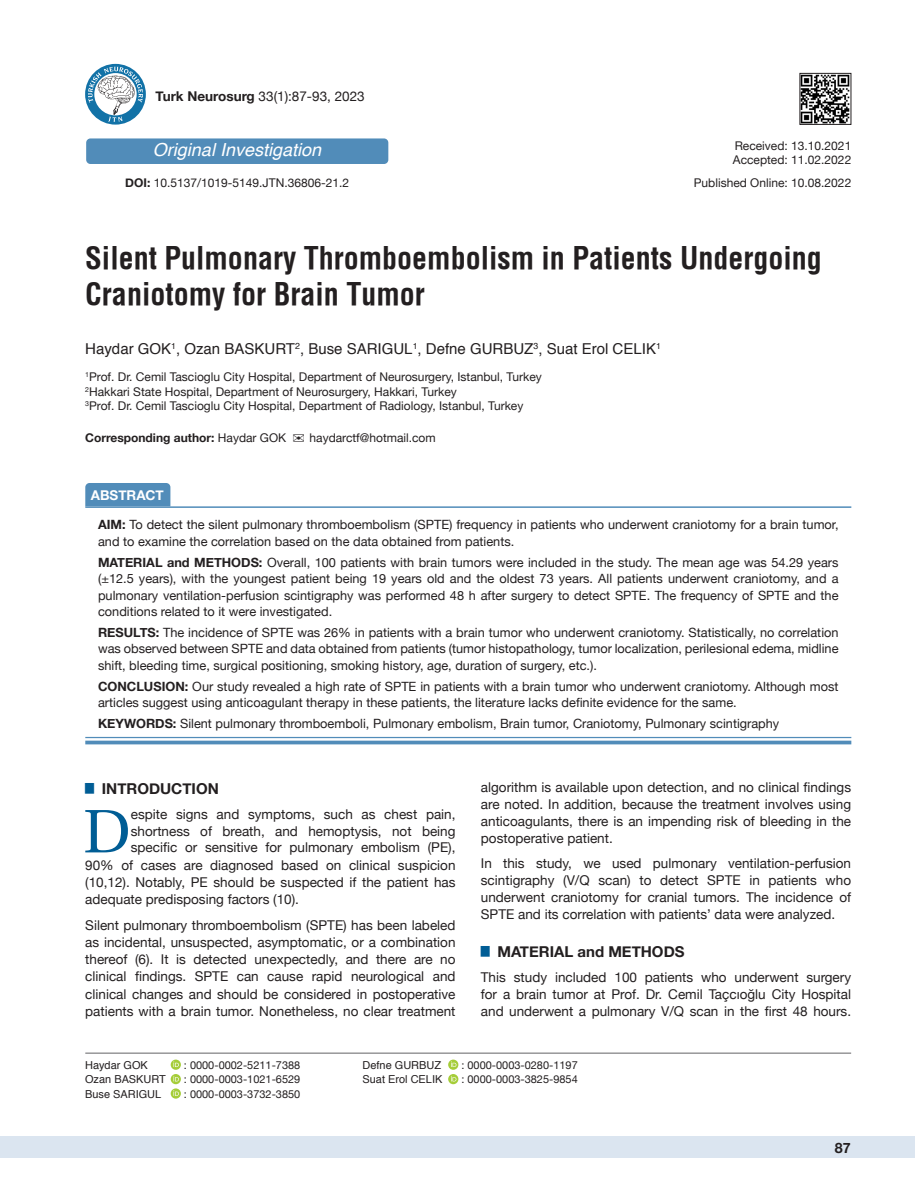
<style>
.page{position:relative;width:915px;height:1191px;background:#fff}
.page>*{position:absolute;margin:0;border:0;box-sizing:border-box;transform-origin:0 0}
.t1{font:61.2px "Utopia";color:#005d95}
.t2{font:700 30px/36px "Helvetica Condens";color:#231f20}
.t3{font:italic 18px "Helvetica";color:#fff}
.t4{font:15px "Helvetica";color:#231f20}
.t5{font:700 15px "Helvetica Neue";color:#231f20}
.t6{font:700 14.25px "Helvetica Neue";color:#231f20}
.t7{font:13.5px/16.8px "Helvetica Neue";color:#231f20;text-align:justify}
.t8{font:700 13.5px "Helvetica Neue";color:#fff}
.t9{font:12.75px/16.5px "Helvetica Neue";color:#231f20}
.t10{font:12px "Helvetica Neue";color:#231f20}
.t11{font:700 12px "Helvetica Neue";color:#231f20}
.t12{font:10.95px "Helvetica Neue";color:#231f20}
.t13{font:10.95px "Helvetica";color:#231f20}
.s1{font-weight:700}
.s2{font-weight:400}
</style>
<div class="page">
<div style="left:0;top:1136px;width:914px;height:22px;background:#dbe5f0"></div>
<hr style="left:85px;top:1052px;width:765px;height:1px;background:#636366">
<div style="left:85px;top:483px;width:85px;height:23px;background:#518cb9"></div>
<svg style="left:85px;top:738px;width:766px;height:1px"></svg>
<hr style="left:85px;top:506px;width:766px;height:2px;background:#518cb9">
<hr style="left:85px;top:737px;width:766px;height:1px;background:#518cb9">
<svg style="left:85px;top:740px;width:766px;height:4px;background:#6d9ec4"></svg>
<img style="left:801px;top:75px;width:47px;height:48px">
<div style="left:799px;top:73px;width:51px;height:52px;border:1px solid #231f20"></div>
<svg style="left:171px;top:1059px;width:10px;height:10px"></svg>
<svg style="left:173px;top:1061px;width:6px;height:6px"></svg>
<svg style="left:171px;top:1074px;width:10px;height:10px"></svg>
<svg style="left:173px;top:1075px;width:6px;height:6px"></svg>
<svg style="left:171px;top:1088px;width:10px;height:10px"></svg>
<svg style="left:173px;top:1090px;width:6px;height:5px"></svg>
<svg style="left:448px;top:1059px;width:10px;height:10px"></svg>
<svg style="left:450px;top:1061px;width:6px;height:6px"></svg>
<svg style="left:448px;top:1074px;width:10px;height:10px"></svg>
<svg style="left:450px;top:1075px;width:6px;height:6px"></svg>
<svg style="left:85px;top:64px;width:61px;height:61px"></svg>
<svg style="left:88px;top:67px;width:55px;height:55px"></svg>
<div style="left:86px;top:138px;width:302px;height:26px;background:#518cb9;border-radius:4px"></div>
<p class="t7" style="left:156px;top:88px;width:210px"><span class="s1">Turk Neurosurg</span> 33(1):87-93, 2023</p>
<p class="t3" style="left:153px;top:136px;width:170px">Original Investigation</p>
<p class="t10" style="left:125px;top:174px;width:225px"><span class="s1">DOI:</span> 10.5137/1019-5149.JTN.36806-21.2</p>
<p class="t10" style="left:734px;top:137px;width:118px">Received: 13.10.2021</p>
<p class="t10" style="left:732px;top:151px;width:120px">Accepted: 11.02.2022</p>
<p class="t10" style="left:693px;top:174px;width:159px">Published Online: 10.08.2022</p>
<p class="t2" style="left:85px;top:240px;width:737px">Silent Pulmonary Thromboembolism in Patients Undergoing<br>Craniotomy for Brain Tumor</p>
<p class="t4" style="left:85px;top:337px;width:577px">Haydar GOK<sup>1</sup>, Ozan BASKURT<sup>2</sup>, Buse SARIGUL<sup>1</sup>, Defne GURBUZ<sup>3</sup>, Suat Erol CELIK<sup>1</sup></p>
<p class="t10" style="left:85px;top:368px;width:458px"><sup>1</sup>Prof. Dr. Cemil Tascioglu City Hospital, Department of Neurosurgery, Istanbul, Turkey</p>
<p class="t10" style="left:85px;top:383px;width:373px"><sup>2</sup>Hakkari State Hospital, Department of Neurosurgery, Hakkari, Turkey</p>
<p class="t10" style="left:85px;top:397px;width:439px"><sup>3</sup>Prof. Dr. Cemil Tascioglu City Hospital, Department of Radiology, Istanbul, Turkey</p>
<p class="t11" style="left:85px;top:428px;width:202px">Corresponding author: <span class="s2">Haydar GOK</span></p>
<p class="t10" style="left:309px;top:429px;width:128px">haydarctf@hotmail.com</p>
<p class="t8" style="left:91px;top:484px;width:75px">ABSTRACT</p>
<p class="t9" style="left:98px;top:517px;width:741px"><span class="s1">AIM:</span> To detect the silent pulmonary thromboembolism (SPTE) frequency in patients who underwent craniotomy for a brain tumor, and to examine the correlation based on the data obtained from patients.</p>
<p class="t9" style="left:98px;top:554px;width:741px;text-align:justify"><span class="s1">MATERIAL and METHODS:</span> Overall, 100 patients with brain tumors were included in the study. The mean age was 54.29 years (±12.5 years), with the youngest patient being 19 years old and the oldest 73 years. All patients underwent craniotomy, and a pulmonary ventilation-perfusion scintigraphy was performed 48 h after surgery to detect SPTE. The frequency of SPTE and the conditions related to it were investigated.</p>
<p class="t9" style="left:98px;top:625px;width:741px;text-align:justify"><span class="s1">RESULTS:</span> The incidence of SPTE was 26% in patients with a brain tumor who underwent craniotomy. Statistically, no correlation was observed between SPTE and data obtained from patients (tumor histopathology, tumor localization, perilesional edema, midline shift, bleeding time, surgical positioning, smoking history, age, duration of surgery, etc.).</p>
<p class="t9" style="left:98px;top:678px;width:741px"><span class="s1">CONCLUSION:</span> Our study revealed a high rate of SPTE in patients with a brain tumor who underwent craniotomy. Although most articles suggest using anticoagulant therapy in these patients, the literature lacks definite evidence for the same.</p>
<p class="t9" style="left:98px;top:716px;width:682px"><span class="s1">KEYWORDS:</span> Silent pulmonary thromboemboli, Pulmonary embolism, Brain tumor, Craniotomy, Pulmonary scintigraphy</p>
<p class="t5" style="left:85px;top:776px;width:135px"><sup>█</sup> INTRODUCTION</p>
<p class="t1" style="left:83px;top:796px;width:49px">D</p>
<p class="t7" style="left:131px;top:807px;width:326px">espite signs and symptoms, such as chest pain,</p>
<p class="t7" style="left:131px;top:823px;width:326px">shortness of breath, and hemoptysis, not being</p>
<p class="t7" style="left:131px;top:840px;width:326px">specific or sensitive for pulmonary embolism (PE),</p>
<p class="t7" style="left:85px;top:857px;width:371px">90% of cases are diagnosed based on clinical suspicion</p>
<p class="t7" style="left:85px;top:874px;width:371px">(10,12). Notably, PE should be suspected if the patient has</p>
<p class="t7" style="left:85px;top:891px;width:215px">adequate predisposing factors (10).</p>
<p class="t7" style="left:85px;top:917px;width:371px;line-height:17.2px">Silent pulmonary thromboembolism (SPTE) has been labeled as incidental, unsuspected, asymptomatic, or a combination thereof (6). It is detected unexpectedly, and there are no clinical findings. SPTE can cause rapid neurological and clinical changes and should be considered in postoperative patients with a brain tumor. Nonetheless, no clear treatment</p>
<p class="t7" style="left:480px;top:779px;width:371px">algorithm is available upon detection, and no clinical findings are noted. In addition, because the treatment involves using anticoagulants, there is an impending risk of bleeding in the postoperative patient.</p>
<p class="t7" style="left:480px;top:855px;width:371px">In this study, we used pulmonary ventilation-perfusion scintigraphy (V/Q scan) to detect SPTE in patients who underwent craniotomy for cranial tumors. The incidence of SPTE and its correlation with patients’ data were analyzed.</p>
<p class="t5" style="left:480px;top:939px;width:205px"><sup>█</sup> MATERIAL and METHODS</p>
<p class="t7" style="left:480px;top:969px;width:371px">This study included 100 patients who underwent surgery for a brain tumor at Prof. Dr. Cemil Taçcıoğlu City Hospital and underwent a pulmonary V/Q scan in the first 48 hours.</p>
<p class="t13" style="left:85px;top:1056px;width:64px">Haydar GOK</p>
<p class="t12" style="left:184px;top:1057px;width:118px">: 0000-0002-5211-7388</p>
<p class="t13" style="left:85px;top:1071px;width:82px">Ozan BASKURT</p>
<p class="t12" style="left:184px;top:1071px;width:118px">: 0000-0003-1021-6529</p>
<p class="t13" style="left:85px;top:1085px;width:78px">Buse SARIGUL</p>
<p class="t12" style="left:184px;top:1086px;width:118px">: 0000-0003-3732-3850</p>
<p class="t13" style="left:362px;top:1056px;width:80px">Defne GURBUZ</p>
<p class="t12" style="left:461px;top:1057px;width:118px">: 0000-0003-0280-1197</p>
<p class="t13" style="left:362px;top:1071px;width:81px">Suat Erol CELIK</p>
<p class="t12" style="left:461px;top:1071px;width:118px">: 0000-0003-3825-9854</p>
<p class="t6" style="left:834px;top:1137px;width:17px">87</p>
</div>
